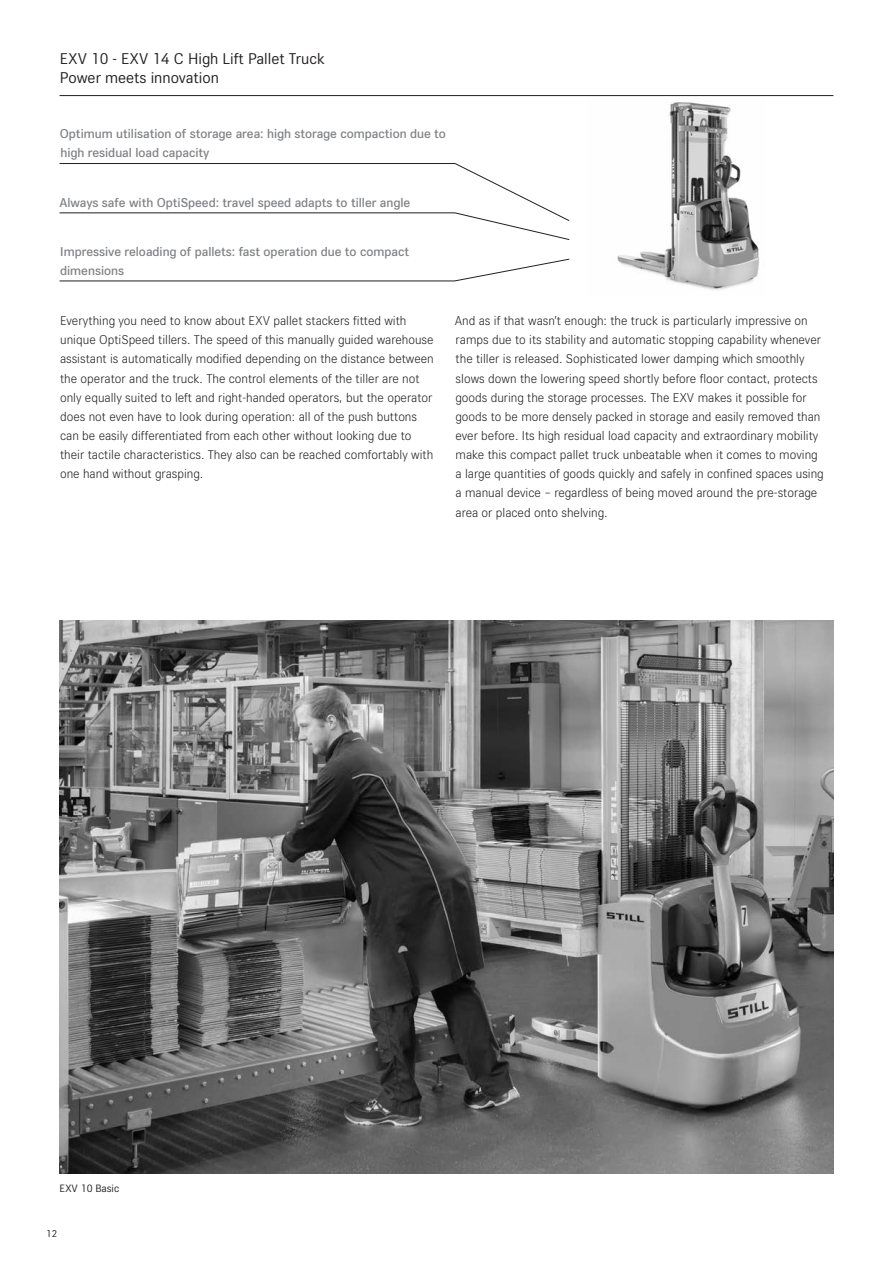
<style>
.page{position:relative;width:893px;height:1263px;background:#fff}
.page>*{position:absolute;margin:0;border:0;box-sizing:border-box;transform-origin:0 0}
.t1{font:16.5px/19px "STILL Type";color:#231f20}
.t2{font:300 13.5px/19.2px "STILL Type";color:#231f20}
.t3{font:500 13.5px/18.8px "STILL Type";color:#808285}
.t4{font:11.25px "STILL Type";color:#231f20}
.t5{font:10.5px "STILL Type";color:#231f20}
</style>
<div class="page">
<img style="left:587px;top:96px;width:179px;height:194px">
<img style="left:60px;top:621px;width:773px;height:553px">
<hr style="left:60px;top:95px;width:773px;height:1px;background:#231f20">
<svg style="left:455px;top:259px;width:115px;height:22px"></svg>
<svg style="left:454px;top:163px;width:116px;height:77px"></svg>
<hr style="left:60px;top:163px;width:395px;height:1px;background:#231f20">
<hr style="left:60px;top:213px;width:395px;height:1px;background:#231f20">
<hr style="left:60px;top:281px;width:395px;height:1px;background:#231f20">
<p class="t1" style="left:60px;top:48px;width:266px">EXV 10 - EXV 14 C High Lift Pallet Truck<br>Power meets innovation</p>
<p class="t3" style="left:60px;top:124px;width:387px">Optimum utilisation of storage area: high storage compaction due to high residual load capacity</p>
<p class="t3" style="left:59px;top:192px;width:352px">Always safe with OptiSpeed: travel speed adapts to tiller angle</p>
<p class="t3" style="left:60px;top:241px;width:350px">Impressive reloading of pallets: fast operation due to compact dimensions</p>
<p class="t2" style="left:60px;top:310px;width:375px">Everything you need to know about EXV pallet stackers fitted with unique OptiSpeed tillers. The speed of this manually guided warehouse assistant is automatically modified depending on the distance between the operator and the truck. The control elements of the tiller are not only equally suited to left and right-handed operators, but the operator does not even have to look during operation: all of the push buttons can be easily differentiated from each other without looking due to their tactile characteristics. They also can be reached comfortably with one hand without grasping.</p>
<p class="t2" style="left:455px;top:310px;width:370px">And as if that wasn’t enough: the truck is particularly impressive on ramps due to its stability and automatic stopping capability whenever the tiller is released. Sophisticated lower damping which smoothly slows down the lowering speed shortly before floor contact, protects goods during the storage processes. The EXV makes it possible for goods to be more densely packed in storage and easily removed than ever before. Its high residual load capacity and extraordinary mobility make this compact pallet truck unbeatable when it comes to moving a large quantities of goods quickly and safely in confined spaces using a manual device – regardless of being moved around the pre-storage area or placed onto shelving.</p>
<p class="t4" style="left:60px;top:1181px;width:61px">EXV 10 Basic</p>
<p class="t5" style="left:46px;top:1226px;width:13px">12</p>
</div>
